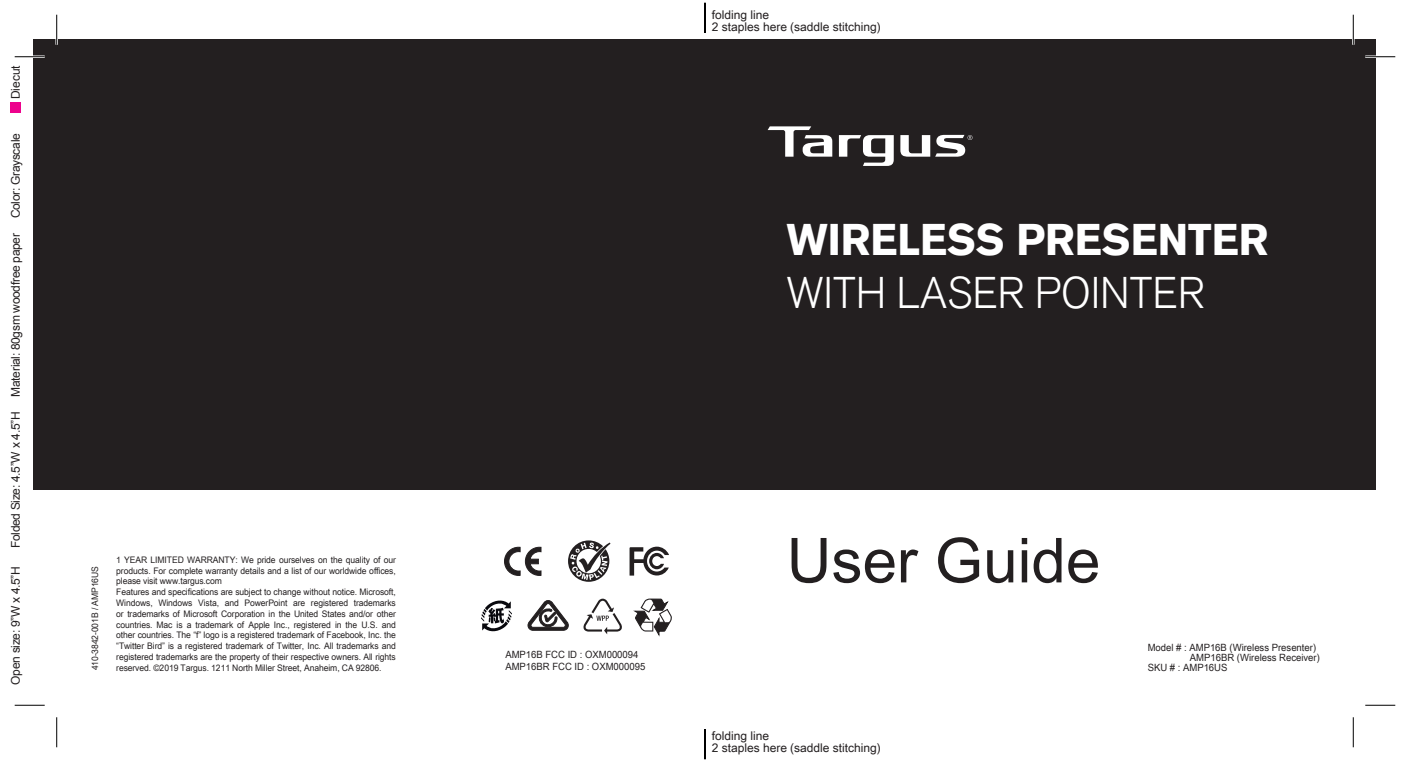
<style>
.page{position:relative;width:1410px;height:762px;background:#fff}
.page>*{position:absolute;margin:0;border:0;box-sizing:border-box;transform-origin:0 0}
.t1{font:62px "Arial Unicode MS";color:#231f20}
.t2{font:700 44px "Akzidenz Grotesk Pro";color:#fff;scale:.95 1}
.t3{font:300 44px "Akzidenz Grotesk Pro";color:#fff;scale:.95 1}
.t4{font:12px "Arial";letter-spacing:-.025em;color:#231f20}
.t5{font:12px "Arial Unicode MS";color:#231f20}
.t6{font:10px/12px "Arial Unicode MS";color:#231f20;scale:.95 1}
.t7{font:9px/10.8px "Arial Unicode MS";letter-spacing:-.01em;color:#231f20;text-align:justify;scale:.95 1}
</style>
<div class="page">
<div style="left:34px;top:39px;width:1342px;height:450px;background:#231f20"></div>
<svg style="left:767px;top:126px;width:65px;height:31px"></svg>
<svg style="left:839px;top:135px;width:54px;height:31px"></svg>
<svg style="left:900px;top:135px;width:72px;height:22px"></svg>
<div style="left:10px;top:102px;width:11px;height:10px;background:#ed028c"></div>
<svg style="left:568px;top:540px;width:42px;height:41px"></svg>
<svg style="left:504px;top:546px;width:37px;height:30px"></svg>
<svg style="left:629px;top:546px;width:40px;height:29px"></svg>
<svg style="left:633px;top:598px;width:39px;height:39px"></svg>
<svg style="left:583px;top:598px;width:39px;height:36px"></svg>
<svg style="left:528px;top:600px;width:40px;height:30px"></svg>
<svg style="left:481px;top:600px;width:31px;height:32px"></svg>
<hr style="left:15px;top:55px;width:30px;height:3px;background:#fff">
<hr style="left:1365px;top:55px;width:30px;height:3px;background:#fff">
<hr style="left:55px;top:15px;width:3px;height:30px;background:#fff">
<hr style="left:1351px;top:15px;width:3px;height:30px;background:#fff">
<hr style="left:15px;top:56px;width:30px;height:1px;background:#000">
<hr style="left:1365px;top:56px;width:30px;height:1px;background:#000">
<hr style="left:15px;top:704px;width:30px;height:1px;background:#000">
<hr style="left:1365px;top:704px;width:30px;height:1px;background:#000">
<hr style="left:56px;top:15px;width:1px;height:30px;background:#000">
<hr style="left:56px;top:717px;width:1px;height:30px;background:#000">
<hr style="left:1352px;top:15px;width:1px;height:30px;background:#000">
<hr style="left:1352px;top:717px;width:1px;height:30px;background:#000">
<hr style="left:704px;top:3px;width:1px;height:30px;background:#000">
<hr style="left:704px;top:729px;width:1px;height:30px;background:#000">
<p class="t4" style="left:8px;top:99px;width:36px;rotate:-90deg">Diecut</p>
<p class="t4" style="left:8px;top:548px;width:416px;rotate:-90deg">Folded Size: 4.5”W x 4.5”H Material: 80gsm woodfree paper Color: Grayscale</p>
<p class="t4" style="left:8px;top:684px;width:120px;rotate:-90deg">Open size: 9”W x 4.5”H</p>
<p class="t7" style="left:89px;top:670px;width:111px;rotate:-90deg">410-3842-001B / AMP16US</p>
<p class="t7" style="left:116px;top:554px;width:296px">1 YEAR LIMITED WARRANTY: We pride ourselves on the quality of our products. For complete warranty details and a list of our worldwide offices, please visit www.targus.com</p>
<p class="t7" style="left:116px;top:586px;width:296px">Features and specifications are subject to change without notice. Microsoft, Windows, Windows Vista, and PowerPoint are registered trademarks or trademarks of Microsoft Corporation in the United States and/or other countries. Mac is a trademark of Apple Inc., registered in the U.S. and other countries. The “f” logo is a registered trademark of Facebook, Inc. the “Twitter Bird” is a registered trademark of Twitter, Inc. All trademarks and registered trademarks are the property of their respective owners. All rights reserved. ©2019 Targus. 1211 North Miller Street, Anaheim, CA 92806.</p>
<p class="t5" style="left:712px;top:6px;width:59px">folding line</p>
<p class="t5" style="left:712px;top:18px;width:170px">2 staples here (saddle stitching)</p>
<p class="t2" style="left:787px;top:211px;width:508px">WIRELESS PRESENTER</p>
<p class="t3" style="left:787px;top:264px;width:441px">WITH LASER POINTER</p>
<p class="t6" style="left:505px;top:647px;width:149px">AMP16B FCC ID : OXM000094<br>AMP16BR FCC ID : OXM000095</p>
<p class="t1" style="left:786px;top:515px;width:315px">User Guide</p>
<p class="t5" style="left:712px;top:726px;width:59px">folding line</p>
<p class="t5" style="left:712px;top:738px;width:170px">2 staples here (saddle stitching)</p>
<p class="t6" style="left:1147px;top:641px;width:179px">Model # : AMP16B (Wireless Presenter)</p>
<p class="t6" style="left:1189px;top:651px;width:138px">AMP16BR (Wireless Receiver)</p>
<p class="t6" style="left:1147px;top:661px;width:85px">SKU # : AMP16US</p>
</div>
